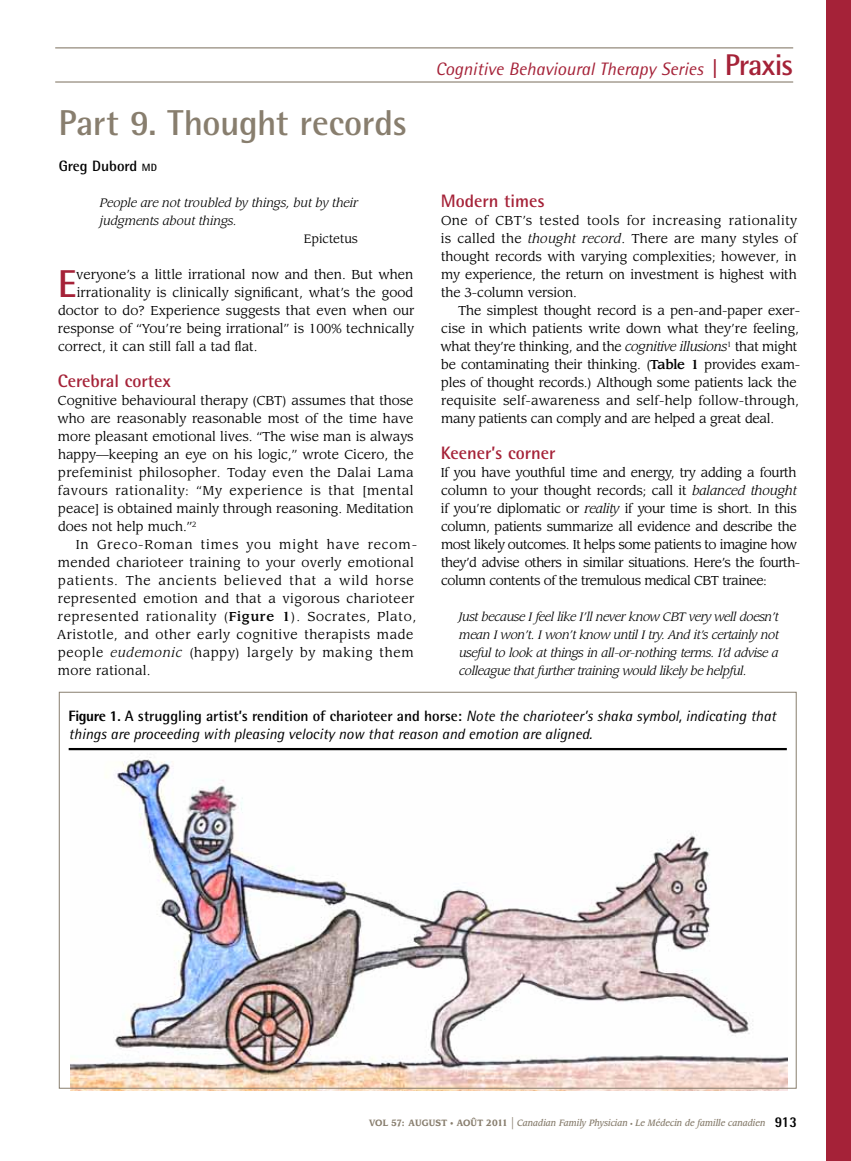
<style>
.page{position:relative;width:851px;height:1161px;background:#fff}
.page>*{position:absolute;margin:0;border:0;box-sizing:border-box;transform-origin:0 0}
.t1{font:700 38.85px "Rotis Semi Sans Std";color:#a52238}
.t2{font:700 36px "Rotis Semi Sans Std";letter-spacing:-.01em;color:#887e6e}
.t3{font:italic 18px "Rotis Semi Sans Std";color:#a52238}
.t4{font:700 18px "Rotis Semi Sans Std";color:#a52238}
.t5{font:italic 15px/18px "Rotis Semi Sans Std";color:#000}
.t6{font:700 15px "Rotis Semi Sans Std";color:#000}
.t7{font:12.75px/18px "Leawood Std";color:#000;text-align:justify}
.t8{font:12.75px/18px "Leawood Std";letter-spacing:-.03em;color:#000}
.t9{font:12.75px/18px "Leawood Std";letter-spacing:-.02em;color:#000}
.t10{font:12.75px/18px "Leawood Std";letter-spacing:.04em;color:#000}
.t11{font:italic 12px/18px "Leawood Std";color:#000}
.t12{font:12px "Leawood Std";color:#000}
.t13{font:italic 500 9px "Leawood Std";color:#887e6e;scale:.9 1}
.s1{font-size:10.5px}
.s2{font-weight:500}
.s3{font-style:italic}
.s4{font-weight:700;font-style:normal;font-size:21px}
.s5{font-weight:700;font-style:normal;font-size:30px}
.s6{font-weight:800;font-style:normal}
.s7{font-weight:700;font-style:normal}
.s8{font-weight:700;font-style:normal;font-size:7.5px}
.s9{font-weight:400;font-style:normal;font-size:15px}
.s10{font-style:normal;font-size:6px}
.s11{font-family:"Rotis Semi Sans Std";font-weight:800;font-style:normal;font-size:15px;color:#000}
</style>
<div class="page">
<div style="left:826px;top:0;width:24px;height:1161px;background:#a52238"></div>
<hr style="left:55px;top:47px;width:738px;height:1px;background:#887e6e">
<hr style="left:55px;top:81px;width:738px;height:2px;background:#887e6e">
<img style="left:71px;top:748px;width:716px;height:342px">
<hr style="left:69px;top:748px;width:717px;height:2px;background:#000">
<h2 class="t2" style="left:59px;top:101px;width:350px">Part 9. Thought records</h2>
<p class="t6" style="left:59px;top:157px;width:100px">Greg Dubord <span class="s1">MD</span></p>
<p class="t11" style="left:100px;top:194px;width:260px">People are not troubled by things, but by their judgments about things.</p>
<p class="t12" style="left:304px;top:232px;width:55px">Epictetus</p>
<h1 class="t1" style="left:58px;top:260px;width:20px">E</h1>
<p class="t7" style="left:76px;top:266px;width:339px">veryone’s a little irrational now and then. But when</p>
<p class="t7" style="left:77px;top:284px;width:338px">irrationality is clinically significant, what’s the good</p>
<p class="t7" style="left:58px;top:302px;width:358px">doctor to do? Experience suggests that even when our</p>
<p class="t7" style="left:58px;top:320px;width:357px">response of “You’re being irrational” is 100% technically</p>
<p class="t7" style="left:58px;top:338px;width:201px">correct, it can still fall a tad flat.</p>
<h3 class="t4" style="left:58px;top:370px;width:114px">Cerebral cortex</h3>
<p class="t7" style="left:57px;top:392px;width:358px">Cognitive behavioural therapy (CBT) assumes that those who are reasonably reasonable most of the time have more pleasant emotional lives. “The wise man is always happy—keeping an eye on his logic,” wrote Cicero, the prefeminist philosopher. Today even the Dalai Lama favours rationality: “My experience is that [mental peace] is obtained mainly through reasoning. Meditation does not help much.”<sup>2</sup></p>
<p class="t10" style="left:57px;top:536px;width:362px;text-indent:19px">In Greco-Roman times you might have recom&shy;mended charioteer training to your overly emotional patients. The ancients believed that a wild horse represented emotion and that a vigorous charioteer represented rationality (<span class="s2">Figure 1</span>). Socrates, Plato, Aristotle, and other early cognitive therapists made people <span class="s3">eudemonic</span> (happy) largely by making them more rational.</p>
<h3 class="t3" style="left:435px;top:58px;width:359px">Cognitive Behavioural Therapy Series <span class="s4">|</span> <span class="s5">Praxis</span></h3>
<h3 class="t4" style="left:441px;top:190px;width:105px">Modern times</h3>
<p class="t7" style="left:441px;top:212px;width:357px">One of CBT’s tested tools for increasing rationality is called the <span class="s3">thought record</span>. There are many styles of thought records with varying complexities; however, in my experience, the return on investment is highest with the 3-column version.</p>
<p class="t9" style="left:440px;top:302px;width:361px;text-indent:18px">The simplest thought record is a pen-and-paper exer&shy;cise in which patients write down what they’re feeling, what they’re thinking, and the <span class="s3">cognitive illusions</span><sup>1</sup> that might be contaminating their thinking. (<span class="s2">Table 1</span> provides exam&shy;ples of thought records.) Although some patients lack the requisite self-awareness and self-help follow-through, many patients can comply and are helped a great deal.</p>
<h3 class="t4" style="left:441px;top:442px;width:116px">Keener’s corner</h3>
<p class="t8" style="left:441px;top:464px;width:361px">If you have youthful time and energy, try adding a fourth column to your thought records; call it <span class="s3">balanced thought </span>if you’re diplomatic or <span class="s3">reality</span> if your time is short. In this column, patients summarize all evidence and describe the most likely outcomes. It helps some patients to imagine how they’d advise others in similar situations. Here’s the fourth&shy;column contents of the tremulous medical CBT trainee:</p>
<p class="t11" style="left:459px;top:608px;width:321px;text-align:justify">Just because I feel like I’ll never know CBT very well doesn’t mean I won’t. I won’t know until I try. And it’s certainly not useful to look at things in all-or-nothing terms. I’d advise a colleague that further training would likely be helpful.</p>
<p class="t5" style="left:69px;top:707px;width:709px"><span class="s6">Figure 1</span><span class="s7">. A struggling artist’s rendition of charioteer and horse:</span> Note the charioteer’s shaka symbol, indicating that things are proceeding with pleasing velocity now that reason and emotion are aligned.</p>
<p class="t13" style="left:369px;top:1118px;width:477px"><span class="s7">VOL 57: AUGUST</span> <span class="s8">•</span> <span class="s7">AOÛT 2011</span> <span class="s9">|</span> Canadian Family Physician <span class="s10">•</span> Le Médecin de famille canadien <span class="s11">913</span></p>
</div>
